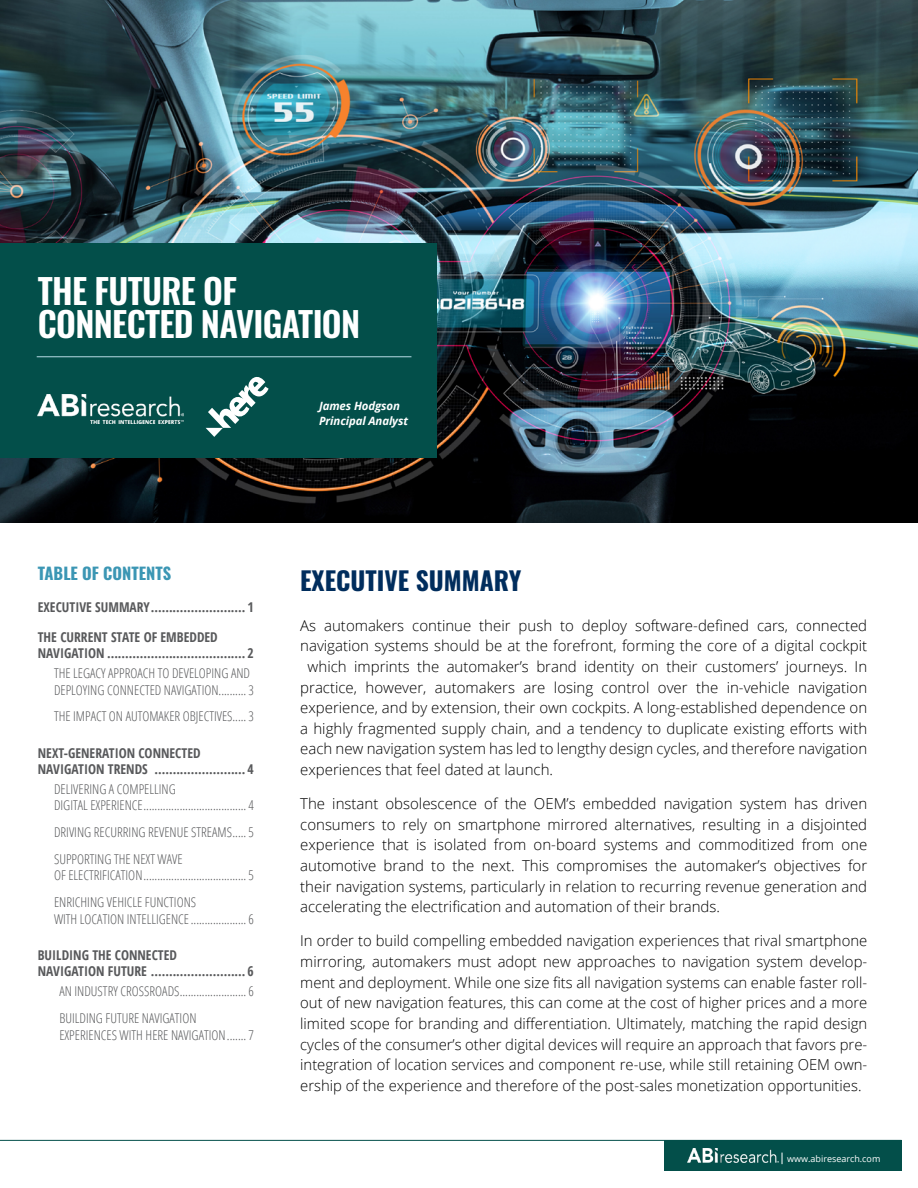
<style>
.page{position:relative;width:918px;height:1188px;background:#fff}
.page>*{position:absolute;margin:0;border:0;box-sizing:border-box;transform-origin:0 0}
.t1{font:600 34.5px/33px "Oswald";letter-spacing:-.02em;color:#fff}
.t2{font:700 25.5px "Oswald";color:#002d5d}
.t3{font:700 16.5px "Oswald";color:#3b96b4}
.t4{font:300 15px/20.7px "Open Sans";color:#000;text-align:justify}
.t5{font:300 condensed 13.5px/26.7px "Open Sans";color:#58595b}
.t6{font:700 condensed 13.5px/16.2px "Open Sans";color:#58595b}
.t7{font:italic 700 11.4px/14.4px "Open Sans";letter-spacing:-.01em;color:#fff}
.t8{font:9px "Open Sans";color:#fff}
</style>
<div class="page">
<img style="left:0;top:0;width:918px;height:523px">
<hr style="left:0;top:1140px;width:902px;height:1px;background:#034f4a">
<div style="left:664px;top:1140px;width:238px;height:31px;background:#034f4a"></div>
<div style="left:0;top:243px;width:436px;height:215px;background:#034f4a"></div>
<svg style="left:206px;top:377px;width:63px;height:60px"></svg>
<img style="left:687px;top:1149px;width:92px;height:13px">
<img style="left:38px;top:394px;width:146px;height:30px">
<hr style="left:37px;top:356px;width:374px;height:1px;background:#b9dbe5">
<h1 class="t1" style="left:38px;top:276px;width:324px">THE FUTURE OF<br>CONNECTED NAVIGATION</h1>
<p class="t7" style="left:319px;top:399px;width:90px">James Hodgson<br>Principal Analyst</p>
<p class="t3" style="left:38px;top:565px;width:135px">TABLE OF CONTENTS</p>
<p class="t6" style="left:38px;top:592px;width:217px;line-height:29.7px">EXECUTIVE SUMMARY.......................... 1<br>THE CURRENT STATE OF EMBEDDED</p>
<p class="t6" style="left:38px;top:645px;width:217px">NAVIGATION ...................................... 2</p>
<p class="t5" style="left:54px;top:664px;width:201px;line-height:16.5px">THE LEGACY APPROACH TO DEVELOPING AND<br>DEPLOYING CONNECTED NAVIGATION.......... 3</p>
<p class="t5" style="left:54px;top:703px;width:201px">THE IMPACT ON AUTOMAKER OBJECTIVES..... 3</p>
<p class="t6" style="left:38px;top:744px;width:218px">NEXT-GENERATION CONNECTED<br>NAVIGATION TRENDS ......................... 4</p>
<p class="t5" style="left:54px;top:780px;width:201px;line-height:16.5px">DELIVERING A COMPELLING<br>DIGITAL EXPERIENCE..................................... 4</p>
<p class="t5" style="left:54px;top:819px;width:201px">DRIVING RECURRING REVENUE STREAMS..... 5<br>SUPPORTING THE NEXT WAVE</p>
<p class="t5" style="left:54px;top:862px;width:201px">OF ELECTRIFICATION..................................... 5<br>ENRICHING VEHICLE FUNCTIONS</p>
<p class="t5" style="left:54px;top:905px;width:201px">WITH LOCATION INTELLIGENCE.................... 6</p>
<p class="t6" style="left:38px;top:947px;width:218px">BUILDING THE CONNECTED<br>NAVIGATION FUTURE .......................... 6</p>
<p class="t5" style="left:59px;top:978px;width:196px">AN INDUSTRY CROSSROADS........................ 6<br>BUILDING FUTURE NAVIGATION</p>
<p class="t5" style="left:59px;top:1021px;width:196px">EXPERIENCES WITH HERE NAVIGATION....... 7</p>
<h2 class="t2" style="left:300px;top:567px;width:223px">EXECUTIVE SUMMARY</h2>
<p class="t4" style="left:300px;top:614px;width:569px">As automakers continue their push to deploy software-defined cars, connected</p>
<p class="t4" style="left:300px;top:635px;width:568px">navigation systems should be at the forefront, forming the core of a digital cockpit</p>
<p class="t4" style="left:308px;top:656px;width:561px">which imprints the automaker’s brand identity on their customers’ journeys. In</p>
<p class="t4" style="left:300px;top:676px;width:569px">practice, however, automakers are losing control over the in-vehicle navigation</p>
<p class="t4" style="left:300px;top:697px;width:569px">experience, and by extension, their own cockpits. A long-established dependence on</p>
<p class="t4" style="left:300px;top:718px;width:569px">a highly fragmented supply chain, and a tendency to duplicate existing efforts with</p>
<p class="t4" style="left:300px;top:738px;width:569px">each new navigation system has led to lengthy design cycles, and therefore navigation</p>
<p class="t4" style="left:300px;top:759px;width:254px">experiences that feel dated at launch.</p>
<p class="t4" style="left:300px;top:793px;width:569px">The instant obsolescence of the OEM’s embedded navigation system has driven consumers to rely on smartphone mirrored alternatives, resulting in a disjointed experience that is isolated from on-board systems and commoditized from one automotive brand to the next. This compromises the automaker’s objectives for their navigation systems, particularly in relation to recurring revenue generation and accelerating the electrification and automation of their brands.</p>
<p class="t4" style="left:300px;top:930px;width:569px">In order to build compelling embedded navigation experiences that rival smartphone mirroring, automakers must adopt new approaches to navigation system develop&shy;ment and deployment. While one size fits all navigation systems can enable faster roll&shy;out of new navigation features, this can come at the cost of higher prices and a more limited scope for branding and differentiation. Ultimately, matching the rapid design cycles of the consumer’s other digital devices will require an approach that favors pre&shy;integration of location services and component re-use, while still retaining OEM own&shy;ership of the experience and therefore of the post-sales monetization opportunities.</p>
<p class="t8" style="left:787px;top:1153px;width:95px">www.abiresearch.com</p>
</div>
